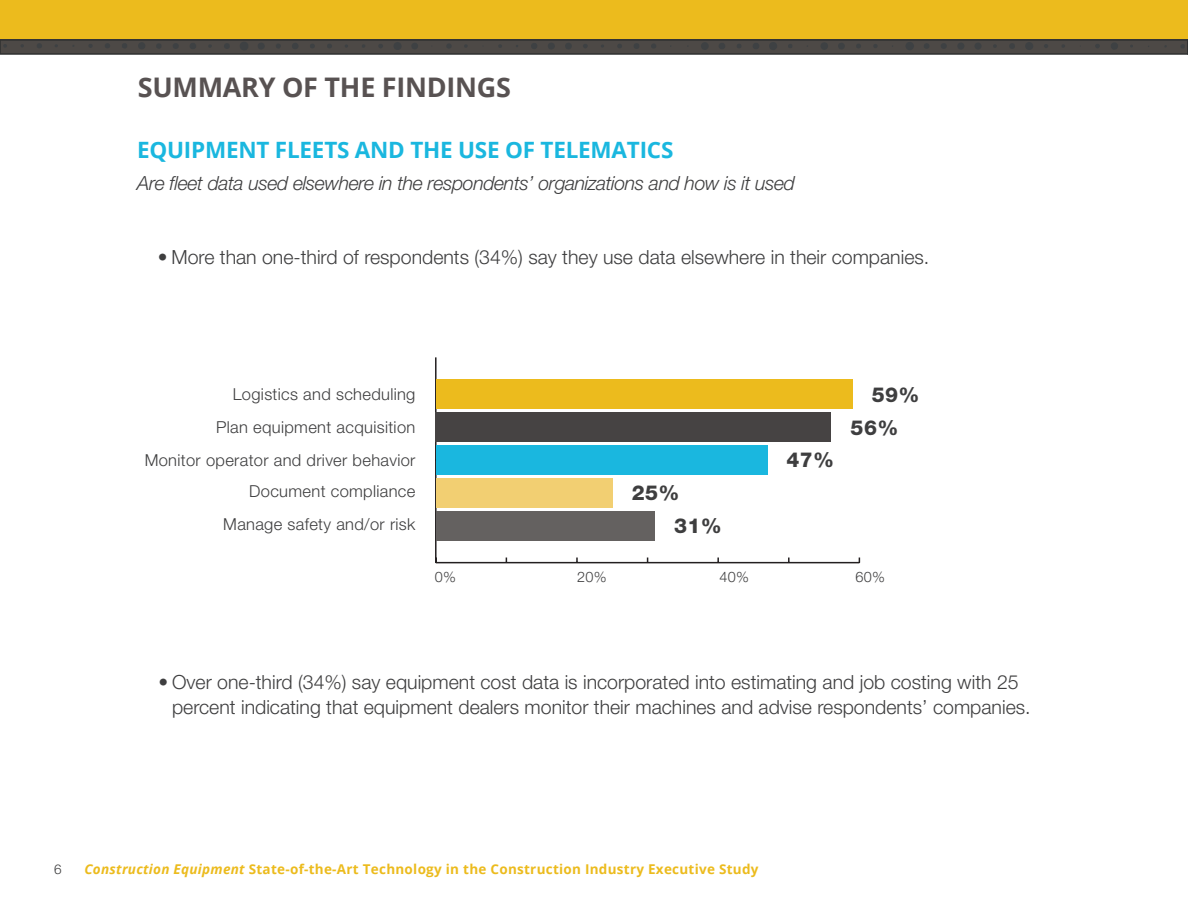
<style>
.page{position:relative;width:1188px;height:918px;background:#fff}
.page>*{position:absolute;margin:0;border:0;box-sizing:border-box;transform-origin:0 0}
.t1{font:700 27px "Open Sans";letter-spacing:-.01em;color:#585252}
.t2{font:700 22.5px "Open Sans";letter-spacing:-.01em;color:#1ab7df}
.t3{font:800 20.55px/32.8px "Helvetica Neue LT Std";letter-spacing:.02em;color:#3e3e3f}
.t4{font:300 19.5px/25.5px "Helvetica Neue LT Std";color:#3e3e3f}
.t5{font:italic 300 19.5px "Helvetica Neue LT Std";letter-spacing:-.02em;color:#3e3e3f}
.t6{font:300 16.5px/33px "Helvetica Neue LT Std";letter-spacing:.02em;color:#3e3e3f;text-align:right}
.t7{font:300 14.4px "Helvetica Neue LT Std";color:#3e3e3f}
.t8{font:700 13.5px "Open Sans";letter-spacing:.02em;color:#ecbb1d}
.t9{font:300 13.5px "Helvetica Neue LT Std";color:#3e3e3f}
.s1{font-style:italic}
</style>
<div class="page">
<div style="left:0;top:0;width:1188px;height:54px;background:#ecbb1d"></div>
<svg style="left:0;top:39px;width:1188px;height:16px;background:#484644"></svg>
<hr style="left:436px;top:562px;width:423px;height:1px;background:#231f20">
<hr style="left:435px;top:357px;width:2px;height:206px;background:#231f20">
<div style="left:436px;top:511px;width:219px;height:29px;background:#646160"></div>
<div style="left:436px;top:478px;width:176px;height:30px;background:#f2cf72"></div>
<div style="left:436px;top:445px;width:332px;height:30px;background:#1ab7df"></div>
<div style="left:436px;top:412px;width:395px;height:30px;background:#464343"></div>
<div style="left:436px;top:380px;width:416px;height:29px;background:#ecbb1d"></div>
<h1 class="t1" style="left:138px;top:69px;width:375px">SUMMARY OF THE FINDINGS</h1>
<p class="t2" style="left:137px;top:134px;width:538px">EQUIPMENT FLEETS AND THE USE OF TELEMATICS</p>
<p class="t5" style="left:137px;top:172px;width:659px">Are fleet data used elsewhere in the respondents’ organizations and how is it used</p>
<p class="t4" style="left:158px;top:244px;width:773px">• More than one-third of respondents (34%) say they use data elsewhere in their companies.</p>
<p class="t6" style="left:145px;top:378px;width:272px">Logistics and scheduling<br>Plan equipment acquisition<br>Monitor operator and driver behavior</p>
<p class="t6" style="left:223px;top:475px;width:194px">Document compliance<br>Manage safety and/or risk</p>
<p class="t3" style="left:674px;top:476px;width:49px;text-indent:-42px">25%<br>31%</p>
<p class="t3" style="left:786px;top:444px;width:49px">47%</p>
<p class="t3" style="left:851px;top:378px;width:70px;text-indent:21px">59%<br>56%</p>
<p class="t7" style="left:435px;top:568px;width:23px">0%</p>
<p class="t7" style="left:577px;top:568px;width:31px">20%</p>
<p class="t7" style="left:720px;top:568px;width:31px">40%</p>
<p class="t7" style="left:855px;top:568px;width:31px">60%</p>
<p class="t4" style="left:172px;top:669px;width:860px;text-indent:-13px">• Over one-third (34%) say equipment cost data is incorporated into estimating and job costing with 25 percent indicating that equipment dealers monitor their machines and advise respondents’ companies.</p>
<p class="t9" style="left:54px;top:861px;width:9px">6</p>
<p class="t8" style="left:84px;top:860px;width:676px"><span class="s1">Construction Equipment</span> State-of-the-Art Technology in the Construction Industry Executive Study</p>
</div>
